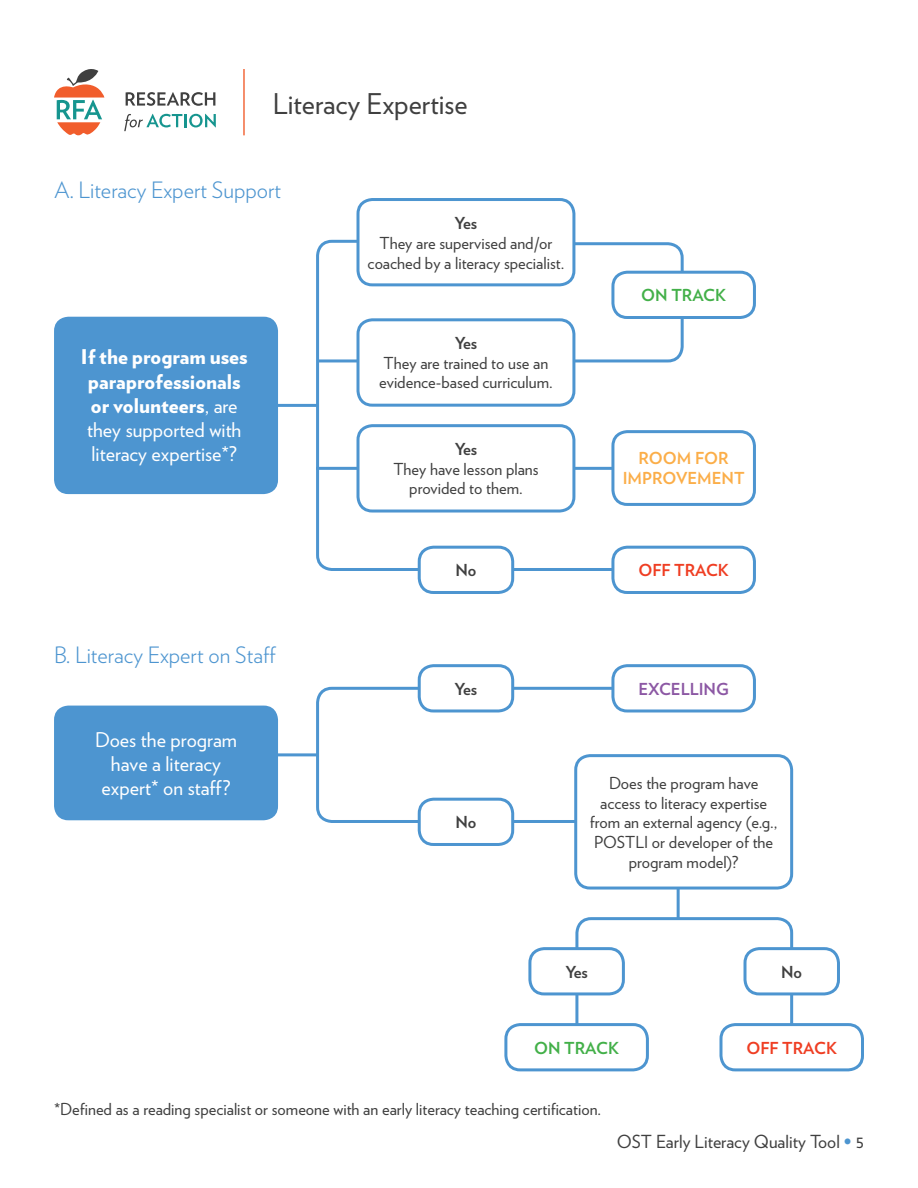
<style>
.page{position:relative;width:918px;height:1188px;background:#fff}
.page>*{position:absolute;margin:0;border:0;box-sizing:border-box;transform-origin:0 0}
.t1{font:28.5px "Verlag";color:#404040}
.t2{font:300 22.5px "Verlag";color:#4d95d0}
.t3{font:900 20.25px/24.3px "Verlag";color:#fff;text-align:center}
.t4{font:20.25px/24.3px "Verlag";color:#fff;text-align:center}
.t5{font:18px "Verlag";color:#404040}
.t6{font:16.5px/19.8px "Verlag";color:#404040;text-align:center}
.t7{font:700 16.5px "Verlag";letter-spacing:-.01em;color:#404040}
.t8{font:700 16.5px/19.8px "Verlag";color:#fbae49;text-align:center}
.t9{font:700 16.5px "Verlag";color:#ef3e23}
.t10{font:700 16.5px "Verlag";color:#43b049}
.t11{font:700 16.5px "Verlag";color:#8c58a4}
.s1{font-weight:400}
.s2{font-weight:700;color:#4d95d0}
</style>
<div class="page">
<hr style="left:243px;top:69px;width:2px;height:66px;background:#f15d2c">
<svg style="left:54px;top:69px;width:50px;height:67px"></svg>
<svg style="left:126px;top:92px;width:89px;height:14px"></svg>
<svg style="left:124px;top:114px;width:92px;height:17px"></svg>
<hr style="left:219px;top:404px;width:104px;height:3px;background:#4d95d0">
<svg style="left:315px;top:238px;width:345px;height:334px"></svg>
<hr style="left:316px;top:467px;width:311px;height:3px;background:#4d95d0">
<div style="left:54px;top:317px;width:224px;height:177px;background:#4d95d0;border-radius:14px"></div>
<svg style="left:315px;top:241px;width:370px;height:123px"></svg>
<div style="left:358px;top:426px;width:216px;height:85px;background:#fff;border-radius:14px"></div>
<div style="left:357px;top:424px;width:218px;height:89px;border:3px solid #4d95d0;border-radius:14px"></div>
<div style="left:358px;top:320px;width:216px;height:85px;background:#fff;border-radius:14px"></div>
<div style="left:357px;top:318px;width:218px;height:89px;border:3px solid #4d95d0;border-radius:14px"></div>
<div style="left:358px;top:200px;width:216px;height:85px;background:#fff;border-radius:14px"></div>
<div style="left:357px;top:198px;width:218px;height:88px;border:3px solid #4d95d0;border-radius:14px"></div>
<div style="left:419px;top:547px;width:94px;height:45px;background:#fff;border-radius:14px"></div>
<div style="left:418px;top:546px;width:96px;height:48px;border:3px solid #4d95d0;border-radius:14px"></div>
<div style="left:613px;top:272px;width:141px;height:46px;background:#fff;border-radius:14px"></div>
<div style="left:611px;top:271px;width:145px;height:48px;border:3px solid #4d95d0;border-radius:14px"></div>
<div style="left:613px;top:432px;width:141px;height:72px;background:#fff;border-radius:14px"></div>
<div style="left:611px;top:430px;width:145px;height:76px;border:3px solid #4d95d0;border-radius:14px"></div>
<div style="left:613px;top:547px;width:141px;height:45px;background:#fff;border-radius:14px"></div>
<div style="left:611px;top:546px;width:145px;height:48px;border:3px solid #4d95d0;border-radius:14px"></div>
<hr style="left:677px;top:881px;width:3px;height:39px;background:#4d95d0">
<hr style="left:219px;top:753px;width:104px;height:3px;background:#4d95d0">
<svg style="left:315px;top:685px;width:345px;height:139px"></svg>
<div style="left:54px;top:706px;width:224px;height:114px;background:#4d95d0;border-radius:14px"></div>
<div style="left:576px;top:756px;width:216px;height:132px;background:#fff;border-radius:14px"></div>
<div style="left:574px;top:754px;width:219px;height:136px;border:3px solid #4d95d0;border-radius:14px"></div>
<div style="left:419px;top:666px;width:94px;height:45px;background:#fff;border-radius:14px"></div>
<div style="left:418px;top:664px;width:96px;height:48px;border:3px solid #4d95d0;border-radius:14px"></div>
<div style="left:419px;top:799px;width:94px;height:45px;background:#fff;border-radius:14px"></div>
<div style="left:418px;top:798px;width:96px;height:48px;border:3px solid #4d95d0;border-radius:14px"></div>
<div style="left:613px;top:666px;width:141px;height:45px;background:#fff;border-radius:14px"></div>
<div style="left:611px;top:664px;width:145px;height:48px;border:3px solid #4d95d0;border-radius:14px"></div>
<svg style="left:574px;top:916px;width:221px;height:115px"></svg>
<div style="left:530px;top:949px;width:93px;height:45px;background:#fff;border-radius:14px"></div>
<div style="left:528px;top:947px;width:97px;height:48px;border:3px solid #4d95d0;border-radius:14px"></div>
<div style="left:506px;top:1025px;width:141px;height:45px;background:#fff;border-radius:14px"></div>
<div style="left:504px;top:1023px;width:145px;height:48px;border:3px solid #4d95d0;border-radius:14px"></div>
<div style="left:745px;top:949px;width:93px;height:45px;background:#fff;border-radius:14px"></div>
<div style="left:744px;top:947px;width:96px;height:48px;border:3px solid #4d95d0;border-radius:14px"></div>
<div style="left:721px;top:1025px;width:142px;height:45px;background:#fff;border-radius:14px"></div>
<div style="left:719px;top:1023px;width:145px;height:48px;border:3px solid #4d95d0;border-radius:14px"></div>
<h1 class="t1" style="left:273px;top:82px;width:196px">Literacy Expertise</h1>
<h2 class="t2" style="left:54px;top:174px;width:229px">A. Literacy Expert Support</h2>
<p class="t3" style="left:81px;top:344px;width:168px">If the program uses paraprofessionals or volunteers<span class="s1">, are they supported with literacy expertise*?</span></p>
<h2 class="t2" style="left:54px;top:638px;width:224px">B. Literacy Expert on Staff</h2>
<p class="t4" style="left:95px;top:726px;width:144px">Does the program have a literacy expert* on staff?</p>
<p class="t7" style="left:455px;top:210px;width:24px">Yes</p>
<p class="t6" style="left:368px;top:232px;width:198px">They are supervised and/or coached by a literacy specialist.</p>
<p class="t7" style="left:455px;top:330px;width:24px">Yes</p>
<p class="t6" style="left:379px;top:352px;width:175px;text-align:left">They are trained to use an evidence-based curriculum.</p>
<p class="t7" style="left:455px;top:436px;width:24px">Yes</p>
<p class="t6" style="left:393px;top:458px;width:147px">They have lesson plans provided to them.</p>
<p class="t7" style="left:456px;top:557px;width:22px">No</p>
<p class="t10" style="left:641px;top:282px;width:86px">ON TRACK</p>
<p class="t8" style="left:623px;top:448px;width:123px">ROOM FOR<br>IMPROVEMENT</p>
<p class="t9" style="left:638px;top:557px;width:92px">OFF TRACK</p>
<p class="t7" style="left:455px;top:676px;width:24px">Yes</p>
<p class="t7" style="left:456px;top:810px;width:22px">No</p>
<p class="t11" style="left:639px;top:676px;width:92px">EXCELLING</p>
<p class="t6" style="left:590px;top:772px;width:189px">Does the program have access to literacy expertise from an external agency (e.g.,<br>POSTLI or developer of the program model)?</p>
<p class="t7" style="left:565px;top:959px;width:24px">Yes</p>
<p class="t10" style="left:534px;top:1035px;width:86px">ON TRACK</p>
<p class="t7" style="left:781px;top:959px;width:22px">No</p>
<p class="t9" style="left:746px;top:1035px;width:92px">OFF TRACK</p>
<p class="t6" style="left:54px;top:1098px;width:549px">*Defined as a reading specialist or someone with an early literacy teaching certification.</p>
<p class="t5" style="left:617px;top:1128px;width:249px">OST Early Literacy Quality Tool <span class="s2">•</span> 5</p>
</div>
